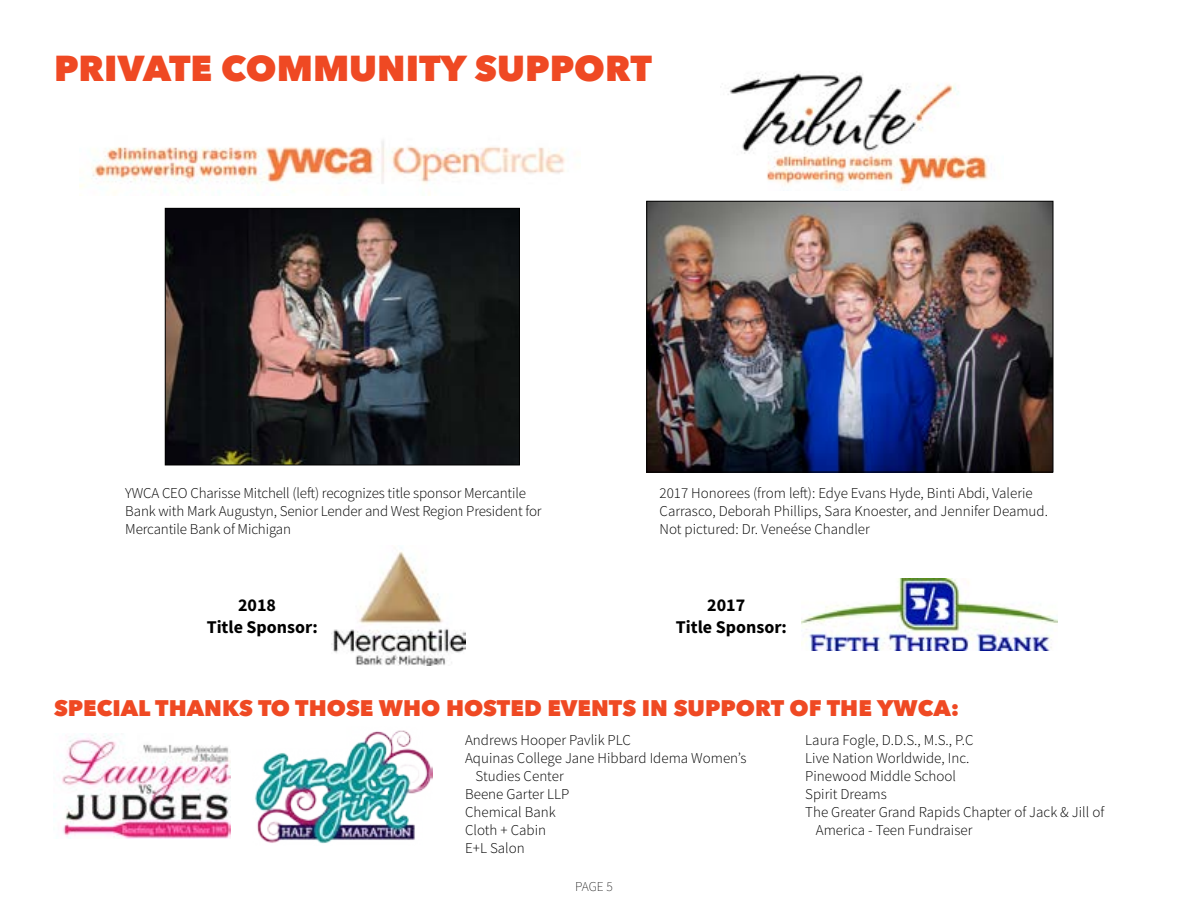
<style>
.page{position:relative;width:1188px;height:918px;background:#fff}
.page>*{position:absolute;margin:0;border:0;box-sizing:border-box;transform-origin:0 0}
.t1{font:800 36px "Avenir Next LT Pro";color:#ef4923}
.t2{font:800 22.5px "Avenir Next LT Pro";color:#ef4923}
.t3{font:700 18px/21.6px "Source Sans Pro";color:#000;text-align:center}
.t4{font:300 15px/18px "Source Sans Pro";color:#000}
.t5{font:200 13.5px "Source Sans Pro";color:#000}
</style>
<div class="page">
<img style="left:728px;top:73px;width:260px;height:118px">
<img style="left:62px;top:735px;width:168px;height:104px">
<img style="left:255px;top:730px;width:177px;height:114px">
<img style="left:80px;top:141px;width:486px;height:55px">
<img style="left:332px;top:551px;width:133px;height:114px">
<img style="left:801px;top:579px;width:256px;height:72px">
<img style="left:167px;top:210px;width:351px;height:253px">
<div style="left:165px;top:208px;width:355px;height:257px;border:1px solid #000"></div>
<img style="left:648px;top:203px;width:403px;height:267px">
<div style="left:646px;top:201px;width:407px;height:271px;border:1px solid #000"></div>
<h1 class="t1" style="left:54px;top:46px;width:599px">PRIVATE COMMUNITY SUPPORT</h1>
<p class="t4" style="left:125px;top:484px;width:418px">YWCA CEO Charisse Mitchell (left) recognizes title sponsor Mercantile<br>Bank with Mark Augustyn, Senior Lender and West Region President for<br>Mercantile Bank of Michigan</p>
<p class="t4" style="left:660px;top:484px;width:390px">2017 Honorees (from left): Edye Evans Hyde, Binti Abdi, Valerie<br>Carrasco, Deborah Phillips, Sara Knoester, and Jennifer Deamud.<br>Not pictured: Dr. Veneése Chandler</p>
<p class="t3" style="left:207px;top:594px;width:113px">2018<br>Title Sponsor:</p>
<p class="t3" style="left:676px;top:594px;width:113px">2017<br>Title Sponsor:</p>
<h2 class="t2" style="left:54px;top:695px;width:907px">SPECIAL THANKS TO THOSE WHO HOSTED EVENTS IN SUPPORT OF THE YWCA:</h2>
<p class="t4" style="left:465px;top:731px;width:167px">Andrews Hooper Pavlik PLC</p>
<p class="t4" style="left:465px;top:749px;width:283px">Aquinas College Jane Hibbard Idema Women’s</p>
<p class="t4" style="left:476px;top:767px;width:90px">Studies Center</p>
<p class="t4" style="left:465px;top:785px;width:106px">Beene Garter LLP</p>
<p class="t4" style="left:465px;top:803px;width:92px">Chemical Bank</p>
<p class="t4" style="left:465px;top:821px;width:83px">Cloth + Cabin</p>
<p class="t4" style="left:465px;top:839px;width:61px">E+L Salon</p>
<p class="t5" style="left:575px;top:879px;width:39px">PAGE 5</p>
<p class="t4" style="left:805px;top:731px;width:170px">Laura Fogle, D.D.S., M.S., P.C</p>
<p class="t4" style="left:805px;top:749px;width:166px">Live Nation Worldwide, Inc.</p>
<p class="t4" style="left:805px;top:767px;width:152px">Pinewood Middle School</p>
<p class="t4" style="left:805px;top:785px;width:83px">Spirit Dreams</p>
<p class="t4" style="left:805px;top:803px;width:301px">The Greater Grand Rapids Chapter of Jack &amp; Jill of</p>
<p class="t4" style="left:816px;top:821px;width:158px">America - Teen Fundraiser</p>
</div>
